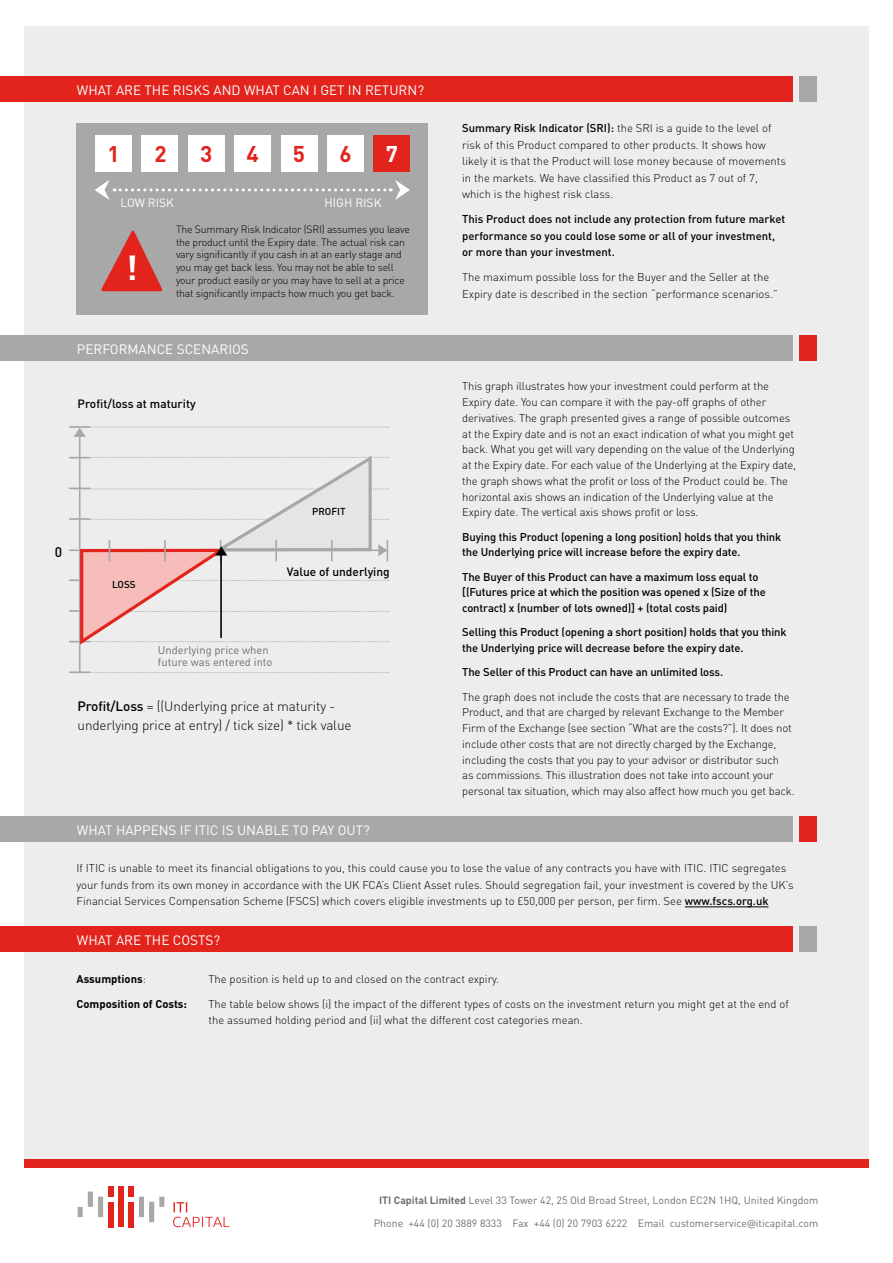
<style>
.page{position:relative;width:893px;height:1263px;background:#fff}
.page>*{position:absolute;margin:0;border:0;box-sizing:border-box;transform-origin:0 0}
.t1{font:700 34.35px "DIN";color:#fff}
.t2{font:700 22.5px "DIN";color:#e2241d}
.t3{font:700 22.5px "DIN";color:#fff}
.t4{font:500 13.8px "DIN";color:#000}
.t5{font:13.5px "DIN";color:#fff}
.t6{font:300 13.5px/19.5px "DIN";letter-spacing:-.01em;color:#000}
.t7{font:500 12px "DIN";color:#000}
.t8{font:12px "DIN";color:#fff}
.t9{font:300 11.25px/15.8px "DIN";letter-spacing:-.01em;color:#000}
.t10{font:500 11.25px/15.8px "DIN";letter-spacing:-.01em;color:#000}
.t11{font:700 11.25px "DIN";color:#000}
.t12{font:11.1px/12.8px "DIN";color:#706f6f}
.t13{font:300 10.5px/12.8px "DIN";letter-spacing:-.02em;color:#000}
.t14{font:10.5px "DIN";color:#706f6f}
.t15{font:500 9.9px "DIN";color:#000}
.s1{font-weight:500}
.s2{font-weight:300}
.s3{font-weight:700}
.s4{font-family:"Lato"}
</style>
<div class="page">
<div style="left:24px;top:27px;width:845px;height:1141px;background:#ededed"></div>
<div style="left:24px;top:1159px;width:845px;height:9px;background:#e2241d"></div>
<div style="left:0;top:335px;width:792px;height:26px;background:#a9a8a8"></div>
<div style="left:799px;top:335px;width:17px;height:26px;background:#e2241d"></div>
<div style="left:0;top:77px;width:792px;height:25px;background:#e2241d"></div>
<div style="left:799px;top:77px;width:17px;height:25px;background:#a9a8a8"></div>
<div style="left:77px;top:123px;width:351px;height:192px;background:#a9a8a8"></div>
<div style="left:95px;top:136px;width:37px;height:36px;background:#fff"></div>
<div style="left:188px;top:136px;width:37px;height:36px;background:#fff"></div>
<div style="left:327px;top:136px;width:37px;height:36px;background:#fff"></div>
<div style="left:142px;top:136px;width:36px;height:36px;background:#fff"></div>
<div style="left:281px;top:136px;width:36px;height:36px;background:#fff"></div>
<div style="left:234px;top:136px;width:37px;height:36px;background:#fff"></div>
<div style="left:374px;top:136px;width:36px;height:36px;background:#e2241d"></div>
<svg style="left:95px;top:180px;width:315px;height:20px"></svg>
<svg style="left:101px;top:230px;width:61px;height:61px"></svg>
<hr style="left:79px;top:437px;width:2px;height:236px;background:#a9a8a8">
<hr style="left:69px;top:426px;width:21px;height:2px;background:#a9a8a8">
<hr style="left:69px;top:671px;width:21px;height:2px;background:#a9a8a8">
<svg style="left:74px;top:427px;width:315px;height:10px"></svg>
<svg style="left:90px;top:672px;width:299px;height:1px"></svg>
<svg style="left:69px;top:453px;width:320px;height:195px"></svg>
<svg style="left:78px;top:1191px;width:86px;height:31px"></svg>
<div style="left:129px;top:1202px;width:5px;height:25px;background:#e2241d"></div>
<div style="left:108px;top:1186px;width:5px;height:11px;background:#e2241d"></div>
<div style="left:108px;top:1202px;width:5px;height:25px;background:#e2241d"></div>
<div style="left:118px;top:1186px;width:6px;height:41px;background:#e2241d"></div>
<div style="left:129px;top:1186px;width:5px;height:11px;background:#e2241d"></div>
<svg style="left:173px;top:1202px;width:56px;height:25px"></svg>
<div style="left:0;top:816px;width:792px;height:26px;background:#a9a8a8"></div>
<hr style="left:685px;top:906px;width:83px;height:1px;background:#000">
<div style="left:799px;top:816px;width:17px;height:26px;background:#e2241d"></div>
<div style="left:0;top:926px;width:792px;height:26px;background:#e2241d"></div>
<div style="left:799px;top:926px;width:17px;height:26px;background:#a9a8a8"></div>
<p class="t5" style="left:77px;top:81px;width:349px">WHAT ARE THE RISKS AND WHAT CAN I GET IN RETURN?</p>
<h2 class="t2" style="left:107px;top:139px;width:14px">1</h2>
<h2 class="t2" style="left:155px;top:139px;width:14px">2</h2>
<h2 class="t2" style="left:200px;top:139px;width:14px">3</h2>
<h2 class="t2" style="left:247px;top:139px;width:14px">4</h2>
<h2 class="t2" style="left:293px;top:139px;width:14px">5</h2>
<h2 class="t2" style="left:339px;top:139px;width:14px">6</h2>
<h2 class="t3" style="left:386px;top:139px;width:14px">7</h2>
<p class="t8" style="left:121px;top:195px;width:55px">LOW RISK</p>
<p class="t8" style="left:324px;top:195px;width:58px">HIGH RISK</p>
<p class="t13" style="left:176px;top:223px;width:235px">The Summary Risk Indicator (SRI) assumes you leave the product until the Expiry date. The actual risk can vary significantly if you cash in at an early stage and you may get back less. You may not be able to sell your product easily or you may have to sell at a price that significantly impacts how much you get back.</p>
<h1 class="t1" style="left:126px;top:245px;width:13px">!</h1>
<p class="t9" style="left:462px;top:120px;width:325px;line-height:16.5px"><span class="s1">Summary Risk Indicator (SRI):</span> the SRI is a guide to the level of risk of this Product compared to other products. It shows how likely it is that the Product will lose money because of movements in the markets. We have classified this Product as 7 out of 7, which is the highest risk class.</p>
<p class="t10" style="left:462px;top:210px;width:325px;line-height:16.5px">This Product does not include any protection from future market performance so you could lose some or all of your investment, or more than your investment.</p>
<p class="t9" style="left:462px;top:269px;width:317px;line-height:16.5px">The maximum possible loss for the Buyer and the Seller at the<br>Expiry date is described in the section “performance scenarios.”</p>
<p class="t4" style="left:55px;top:543px;width:9px">0</p>
<p class="t5" style="left:77px;top:340px;width:174px">PERFORMANCE SCENARIOS</p>
<p class="t7" style="left:78px;top:396px;width:120px">Profit/loss at maturity</p>
<p class="t15" style="left:112px;top:578px;width:25px">LOSS</p>
<p class="t15" style="left:312px;top:505px;width:35px">PROFIT</p>
<p class="t7" style="left:287px;top:564px;width:105px">Value of underlying</p>
<p class="t12" style="left:158px;top:643px;width:116px">Underlying price when future was entered into</p>
<p class="t6" style="left:78px;top:696px;width:275px"><span class="s1">Profit/Loss</span> = ((Underlying price at maturity - underlying price at entry) / tick size) * tick value</p>
<p class="t9" style="left:462px;top:378px;width:335px">This graph illustrates how your investment could perform at the Expiry date. You can compare it with the pay-off graphs of other derivatives. The graph presented gives a range of possible outcomes at the Expiry date and is not an exact indication of what you might get back. What you get will vary depending on the value of the Underlying at the Expiry date. For each value of the Underlying at the Expiry date, the graph shows what the profit or loss of the Product could be. The horizontal axis shows an indication of the Underlying value at the Expiry date. The vertical axis shows profit or loss.</p>
<p class="t10" style="left:462px;top:528px;width:321px">Buying this Product (opening a long position) holds that you think the Underlying price will increase before the expiry date.</p>
<p class="t10" style="left:462px;top:568px;width:305px">The Buyer of this Product can have a maximum loss equal to [(Futures price at which the position was opened x (Size of the contract) x (number of lots owned)] + (total costs paid)</p>
<p class="t10" style="left:462px;top:624px;width:326px">Selling this Product (opening a short position) holds that you think the Underlying price will decrease before the expiry date.</p>
<p class="t10" style="left:462px;top:664px;width:262px">The Seller of this Product can have an unlimited loss.</p>
<p class="t9" style="left:462px;top:689px;width:334px">The graph does not include the costs that are necessary to trade the Product, and that are charged by relevant Exchange to the Member Firm of the Exchange (see section “What are the costs?”). It does not include other costs that are not directly charged by the Exchange, including the costs that you pay to your advisor or distributor such<br>as commissions. This illustration does not take into account your personal tax situation, which may also affect how much you get back.</p>
<p class="t5" style="left:77px;top:821px;width:294px">WHAT HAPPENS IF ITIC IS UNABLE TO PAY OUT?</p>
<p class="t9" style="left:77px;top:860px;width:719px;line-height:16.5px">If ITIC is unable to meet its financial obligations to you, this could cause you to lose the value of any contracts you have with ITIC. ITIC segregates your funds from its own money in accordance with the UK FCA’s Client Asset rules. Should segregation fail, your investment is covered by the UK’s<br>Financial Services Compensation Scheme (FSCS) which covers eligible investments up to £50,000 per person, per firm. See <span class="s1">www.fscs.org.uk</span></p>
<p class="t5" style="left:77px;top:931px;width:145px">WHAT ARE THE COSTS?</p>
<p class="t11" style="left:77px;top:971px;width:71px">Assumptions<span class="s2">:</span></p>
<p class="t9" style="left:209px;top:971px;width:292px">The position is held up to and closed on the contract expiry.</p>
<p class="t11" style="left:77px;top:996px;width:112px">Composition of Costs:</p>
<p class="t9" style="left:209px;top:995px;width:582px;line-height:16.5px">The table below shows (i) the impact of the different types of costs on the investment return you might get at the end of the assumed holding period and (ii) what the different cost categories mean.</p>
<p class="t14" style="left:379px;top:1194px;width:441px"><span class="s3">ITI Capital Limited</span> Level 33 Tower 42, 25 Old Broad Street, London EC2N 1HQ, United Kingdom</p>
<p class="t14" style="left:374px;top:1217px;width:446px">Phone +44 (0) 20 3889 8333 Fax +44 (0) 20 7903 6222 Email customerservice<span class="s4">@</span>iticapital.com</p>
</div>
